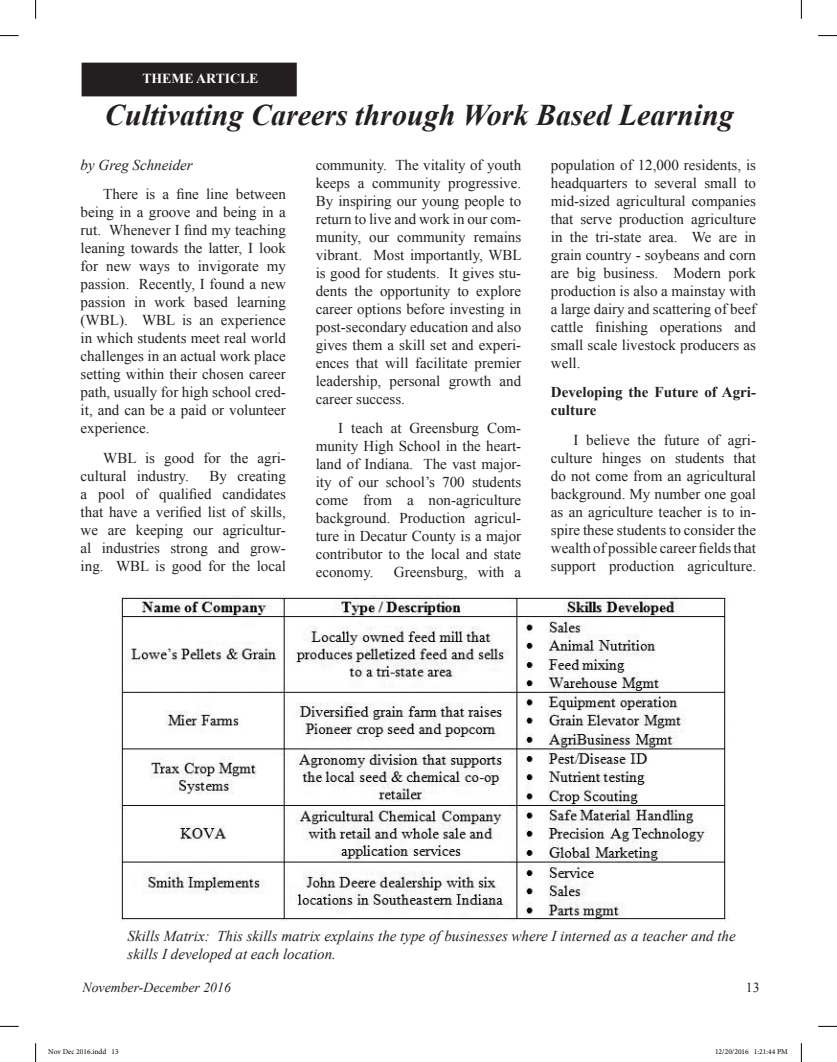
<style>
.page{position:relative;width:837px;height:1062px;background:#fff}
.page>*{position:absolute;margin:0;border:0;box-sizing:border-box;transform-origin:0 0}
.t1{font:italic 700 30px "Times New Roman";color:#231f20}
.t2{font:15px/18px "Times New Roman";color:#231f20;text-align:justify}
.t3{font:italic 15px/18px "Times New Roman";color:#231f20}
.t4{font:700 15px/18px "Times New Roman";color:#231f20}
.t5{font:italic 13.75px "Times New Roman";color:#231f20}
.t6{font:700 13.75px "Times New Roman";color:#fff}
.t7{font:13.75px "Times New Roman";color:#231f20}
.t8{font:7.5px "Minion Pro";color:#000}
</style>
<div class="page">
<div style="left:82px;top:63px;width:214px;height:33px;background:#231f20"></div>
<img style="left:120px;top:595px;width:607px;height:326px">
<svg style="left:0;top:35px;width:19px;height:1px"></svg>
<svg style="left:818px;top:35px;width:18px;height:1px"></svg>
<svg style="left:0;top:1025px;width:19px;height:1px"></svg>
<svg style="left:818px;top:1025px;width:18px;height:1px"></svg>
<svg style="left:35px;top:0;width:1px;height:19px"></svg>
<svg style="left:35px;top:1043px;width:1px;height:18px"></svg>
<svg style="left:800px;top:0;width:1px;height:19px"></svg>
<svg style="left:800px;top:1043px;width:1px;height:18px"></svg>
<p class="t6" style="left:142px;top:69px;width:118px">THEME ARTICLE</p>
<h1 class="t1" style="left:105px;top:94px;width:630px">Cultivating Careers through Work Based Learning</h1>
<p class="t3" style="left:81px;top:155px;width:113px">by Greg Schneider</p>
<p class="t2" style="left:81px;top:185px;width:207px;text-indent:22px">There is a fine line between being in a groove and being in a rut. Whenever I find my teaching leaning towards the latter, I look for new ways to invigorate my passion. Recently, I found a new passion in work based learning (WBL). WBL is an experience in which students meet real world challenges in an actual work place setting within their chosen career path, usually for high school cred&shy;it, and can be a paid or volunteer experience.</p>
<p class="t2" style="left:81px;top:448px;width:207px;text-indent:22px">WBL is good for the agri&shy;cultural industry.</p>
<p class="t2" style="left:315px;top:155px;width:207px">community. The vitality of youth keeps a community progressive.<br>By inspiring our young people to return to live and work in our com&shy;munity, our community remains vibrant. Most importantly, WBL is good for students. It gives stu&shy;dents the opportunity to explore career options before investing in post-secondary education and also gives them a skill set and experi&shy;ences that will facilitate premier leadership, personal growth and career success.</p>
<p class="t2" style="left:315px;top:419px;width:207px;text-indent:22px">I teach at Greensburg Com&shy;munity High School in the heart&shy;land of Indiana. The vast major&shy;ity of our school’s 700 students come from a non-agriculture background. Production agricul&shy;ture in Decatur County is a major contributor to the local and state economy.</p>
<p class="t2" style="left:550px;top:155px;width:207px">population of 12,000 residents, is headquarters to several small to mid-sized agricultural companies that serve production agriculture in the tri-state area. We are in grain country - soybeans and corn are big business. Modern pork production is also a mainstay with a large dairy and scattering of beef cattle finishing operations and small scale livestock producers as well.</p>
<p class="t4" style="left:550px;top:383px;width:207px">Developing the Future of Agri&shy;culture</p>
<p class="t2" style="left:550px;top:430px;width:207px;text-indent:22px">I believe the future of agri&shy;culture hinges on students that do not come from an agricultural background. My number one goal as an agriculture teacher is to in&shy;spire these students to consider the wealth of possible career fields that support production agriculture.</p>
<p class="t2" style="left:81px;top:466px;width:207px;text-indent:129px">By creating a pool of qualified candidates that have a verified list of skills, we are keeping our agricultur&shy;al industries strong and grow&shy;ing. WBL is good for the local</p>
<p class="t2" style="left:394px;top:563px;width:129px">Greensburg, with a</p>
<p class="t3" style="left:127px;top:926px;width:609px">Skills Matrix: This skills matrix explains the type of businesses where I interned as a teacher and the skills I developed at each location.</p>
<p class="t5" style="left:82px;top:977px;width:150px">November-December 2016</p>
<p class="t7" style="left:745px;top:977px;width:15px">13</p>
<p class="t8" style="left:48px;top:1046px;width:72px">Nov Dec 2016.indd 13</p>
<p class="t8" style="left:714px;top:1046px;width:74px">12/20/2016 1:21:44 PM</p>
</div>
